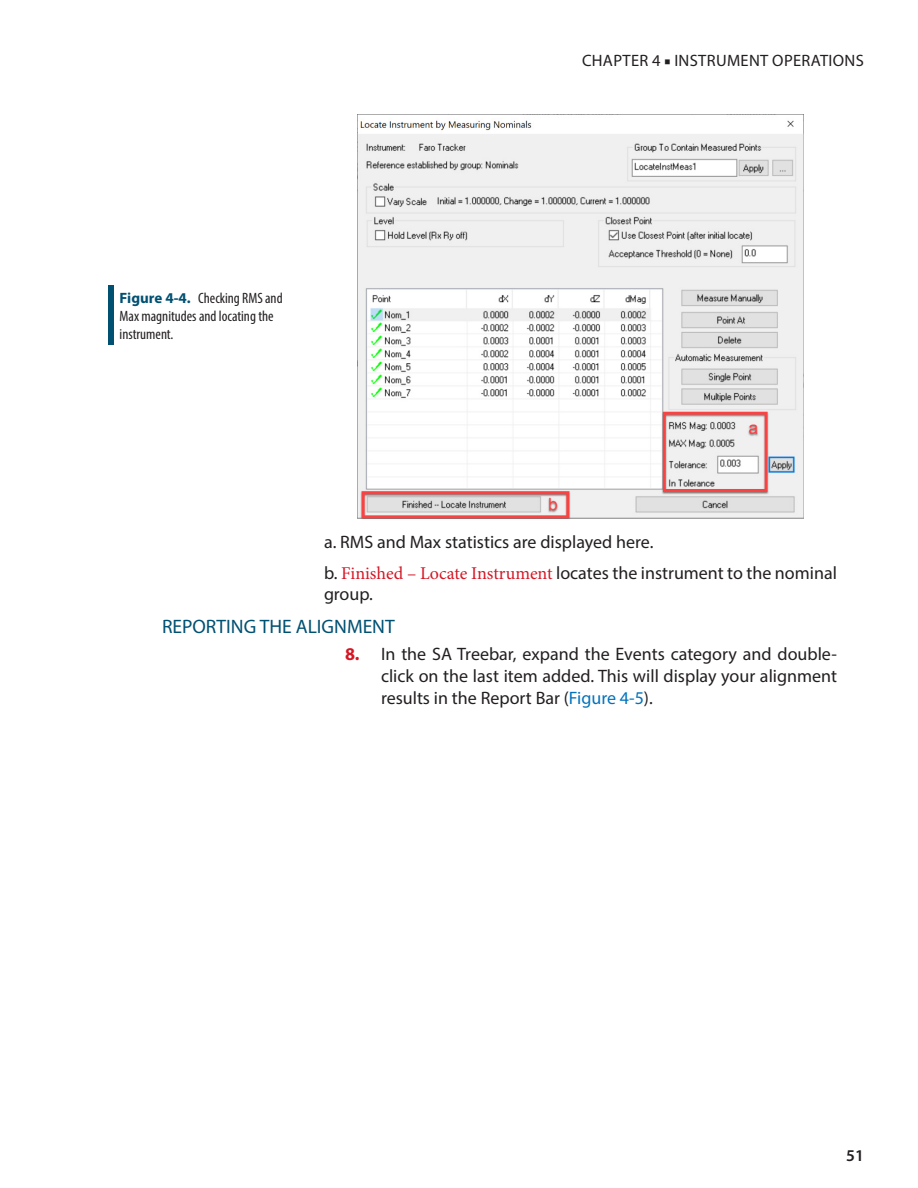
<style>
.page{position:relative;width:918px;height:1188px;background:#fff}
.page>*{position:absolute;margin:0;border:0;box-sizing:border-box;transform-origin:0 0}
.Heading_3{font:19.5px "Myriad Pro";color:#005072}
.t1{font:18px/21.6px "Myriad Pro";color:#231f20}
.t2{font:16.5px "Myriad Pro";letter-spacing:.02em;color:#231f20}
.t3{font:600 16.5px "Myriad Pro";color:#231f20}
.t4{font:condensed 15px/18px "Myriad Pro";color:#231f20}
.s1{font-weight:700;font-stretch:normal;color:#005072}
.s2{font-family:"Minion Pro";font-weight:700}
.s3{font-family:"Minion Pro";color:#d51725}
.s4{font-weight:700;color:#d51725}
.s5{color:#0073bd}
</style>
<div class="page">
<div style="left:108px;top:285px;width:6px;height:60px;background:#005072"></div>
<img style="left:357px;top:115px;width:447px;height:404px">
<p class="t4" style="left:120px;top:288px;width:165px"><span class="s1">Figure 4-4.</span> Checking RMS and<br>Max magnitudes and locating the instrument.</p>
<p class="t2" style="left:582px;top:51px;width:108px">CHAPTER 4 <span class="s2">■</span> Instrument</p>
<p class="t2" style="left:772px;top:51px;width:22px">Operations</p>
<p class="t1" style="left:324px;top:531px;width:331px">a. RMS and Max statistics are displayed here.</p>
<p class="t1" style="left:324px;top:562px;width:514px">b. <span class="s3">Finished – Locate Instrument</span> locates the instrument to the nominal group.</p>
<p class="Heading_3" style="left:162px;top:614px;width:234px">REPORTING THE ALIGNMENT</p>
<p class="t1" style="left:381px;top:643px;width:458px;text-align:justify;text-indent:-36px"><span class="s4">8.</span> In the SA Treebar, expand the Events category and double&shy;click on the last item added. This will display your alignment results in the Report Bar (<span class="s5">Figure 4-5</span>).</p>
<p class="t3" style="left:846px;top:1145px;width:19px">51</p>
</div>
